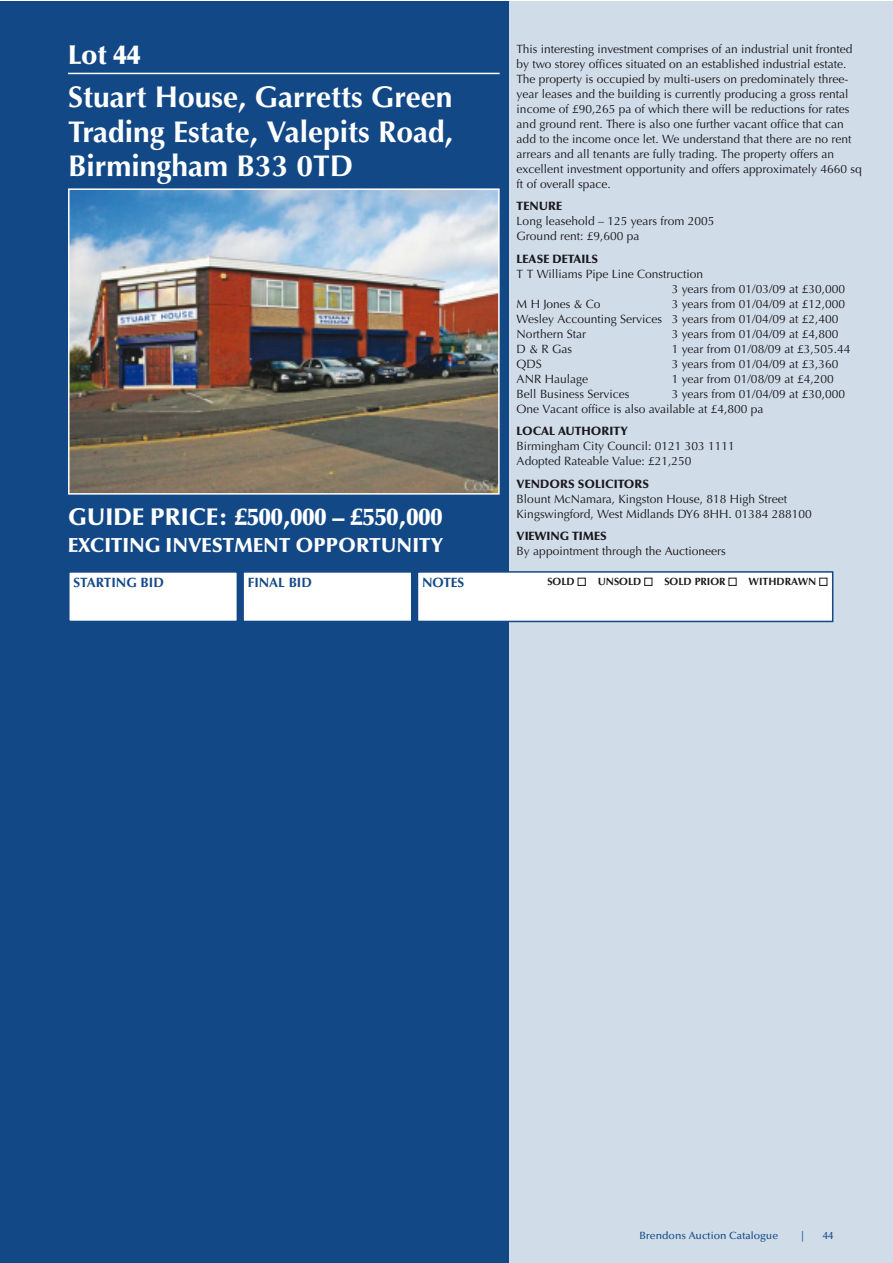
<style>
.page{position:relative;width:893px;height:1263px;background:#fff}
.page>*{position:absolute;margin:0;border:0;box-sizing:border-box;transform-origin:0 0}
.t1{font:700 30px/34.5px "Optima";color:#fff;text-align:justify}
.t2{font:900 27px "Optima";color:#fff}
.t3{font:900 24px "Optima";color:#fff}
.t4{font:900 20.25px "Optima";color:#fff}
.t5{font:700 13.5px "Optima";color:#134887}
.t6{font:12px/15px "Optima";color:#1a171c}
.t7{font:900 12px "Optima";color:#1a171c}
.t8{font:700 10.5px "Optima";color:#1a171c}
.t9{font:500 10.5px "Optima";color:#134887}
.s1{color:#fff}
</style>
<div class="page">
<div style="left:0;top:1px;width:893px;height:1262px;background:#d0dde8"></div>
<div style="left:0;top:1px;width:508px;height:1262px;background:#134887"></div>
<hr style="left:68px;top:73px;width:432px;height:1px;background:#fff">
<img style="left:71px;top:191px;width:426px;height:301px">
<div style="left:68px;top:188px;width:432px;height:307px;border:2px solid #fff"></div>
<div style="left:69px;top:572px;width:168px;height:49px;background:#fff"></div>
<div style="left:68px;top:571px;width:170px;height:51px;border:2px solid #134887"></div>
<div style="left:243px;top:572px;width:169px;height:49px;background:#fff"></div>
<div style="left:242px;top:571px;width:170px;height:51px;border:2px solid #134887"></div>
<div style="left:417px;top:572px;width:416px;height:49px;background:#fff"></div>
<div style="left:417px;top:571px;width:416px;height:51px;border:2px solid #134887"></div>
<h2 class="t2" style="left:68px;top:44px;width:74px">Lot 44</h2>
<h1 class="t1" style="left:68px;top:83px;width:386px">Stuart House, Garretts Green Trading Estate, Valepits Road, Birmingham B33 0TD</h1>
<h3 class="t3" style="left:68px;top:507px;width:376px">GUIDE PRICE: £500,000 – £550,000</h3>
<h3 class="t4" style="left:68px;top:537px;width:377px">EXCITING INVESTMENT OPPORTUNITY</h3>
<p class="t6" style="left:517px;top:42px;width:347px">This interesting investment comprises of an industrial unit fronted by two storey offices situated on an established industrial estate.<br>The property is occupied by multi-users on predominately three&shy;year leases and the building is currently producing a gross rental income of £90,265 pa of which there will be reductions for rates and ground rent. There is also one further vacant office that can add to the income once let. We understand that there are no rent arrears and all tenants are fully trading. The property offers an excellent investment opportunity and offers approximately 4660 sq ft of overall space.</p>
<p class="t7" style="left:517px;top:201px;width:47px">TENURE</p>
<p class="t6" style="left:517px;top:215px;width:199px">Long leasehold – 125 years from 2005<br>Ground rent: £9,600 pa</p>
<p class="t7" style="left:517px;top:254px;width:83px">LEASE DETAILS</p>
<p class="t6" style="left:517px;top:267px;width:188px">T T Williams Pipe Line Construction</p>
<p class="t6" style="left:672px;top:282px;width:175px">3 years from 01/03/09 at £30,000</p>
<p class="t6" style="left:517px;top:297px;width:85px">M H Jones &amp; Co</p>
<p class="t6" style="left:517px;top:297px;width:330px;text-indent:155px">3 years from 01/04/09 at £12,000<br>Wesley Accounting Services 3 years from 01/04/09 at £2,400<br>Northern Star</p>
<p class="t6" style="left:672px;top:327px;width:168px">3 years from 01/04/09 at £4,800</p>
<p class="t6" style="left:517px;top:342px;width:57px">D &amp; R Gas</p>
<p class="t6" style="left:672px;top:342px;width:180px">1 year from 01/08/09 at £3,505.44</p>
<p class="t6" style="left:517px;top:357px;width:27px">QDS</p>
<p class="t6" style="left:672px;top:357px;width:168px">3 years from 01/04/09 at £3,360</p>
<p class="t6" style="left:517px;top:372px;width:73px">ANR Haulage</p>
<p class="t6" style="left:672px;top:372px;width:163px">1 year from 01/08/09 at £4,200</p>
<p class="t6" style="left:517px;top:387px;width:114px">Bell Business Services</p>
<p class="t6" style="left:517px;top:387px;width:330px;text-indent:155px">3 years from 01/04/09 at £30,000<br>One Vacant office is also available at £4,800 pa</p>
<p class="t7" style="left:517px;top:426px;width:113px">LOCAL AUTHORITY</p>
<p class="t6" style="left:517px;top:440px;width:220px">Birmingham City Council: 0121 303 1111<br>Adopted Rateable Value: £21,250</p>
<p class="t7" style="left:517px;top:479px;width:134px">VENDORS SOLICITORS</p>
<p class="t6" style="left:517px;top:492px;width:297px">Blount McNamara, Kingston House, 818 High Street<br>Kingswingford, West Midlands DY6 8HH. 01384 288100</p>
<p class="t7" style="left:517px;top:531px;width:92px">VIEWING TIMES</p>
<p class="t6" style="left:517px;top:545px;width:211px">By appointment through the Auctioneers</p>
<p class="t5" style="left:73px;top:576px;width:92px">STARTING BID</p>
<p class="t5" style="left:248px;top:576px;width:66px">FINAL BID</p>
<p class="t5" style="left:422px;top:576px;width:44px">NOTES</p>
<p class="t8" style="left:547px;top:577px;width:281px">SOLD <span class="s1">■</span> UNSOLD <span class="s1">■</span> SOLD PRIOR <span class="s1">■</span> WITHDRAWN <span class="s1">■</span></p>
<p class="t9" style="left:639px;top:1231px;width:140px">Brendons Auction Catalogue</p>
<p class="t9" style="left:801px;top:1231px;width:4px">|</p>
<p class="t9" style="left:823px;top:1231px;width:12px">44</p>
</div>
